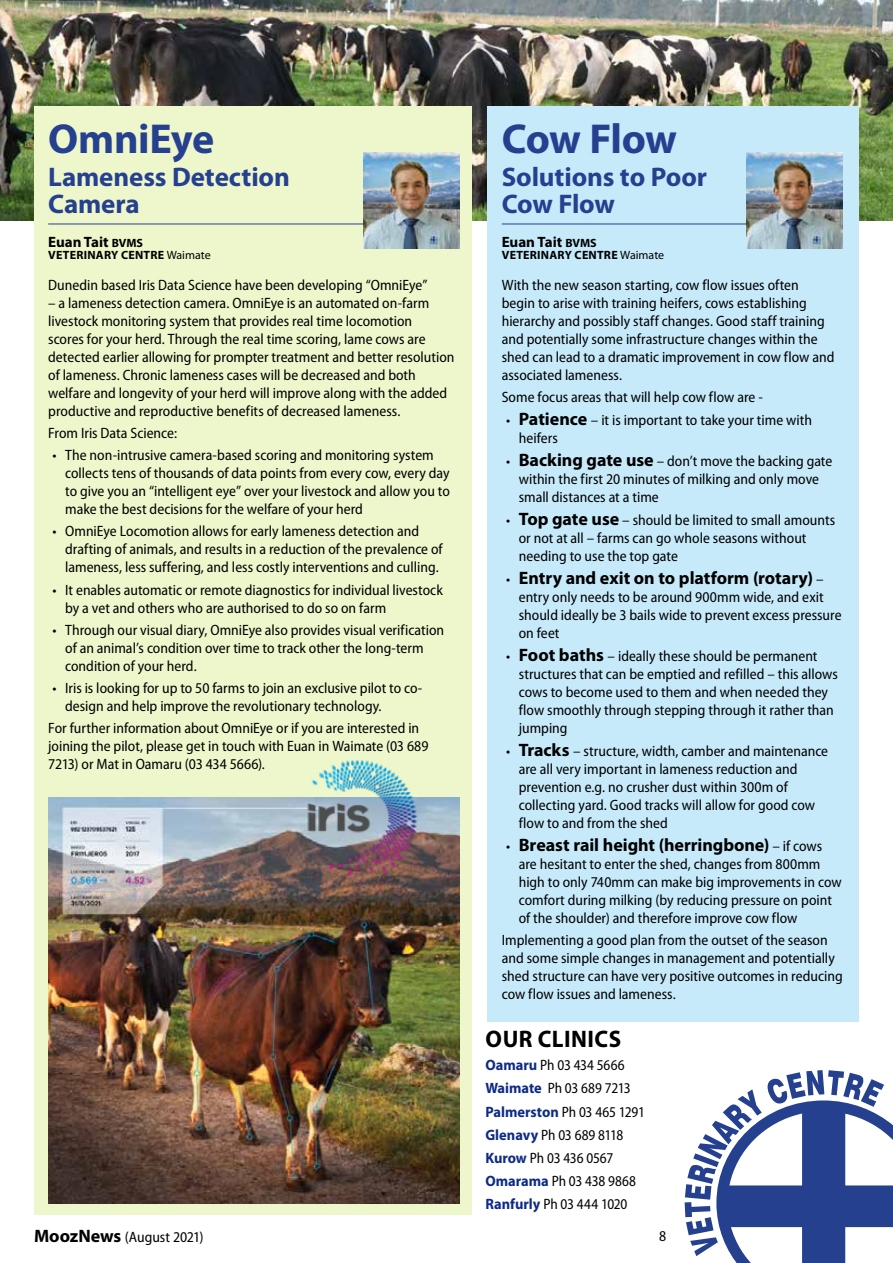
<style>
.page{position:relative;width:893px;height:1263px;background:#fff}
.page>*{position:absolute;margin:0;border:0;box-sizing:border-box;transform-origin:0 0}
.t1{font:700 42px "Myriad Pro";letter-spacing:-.02em;color:#25408f}
.t2{font:700 27px/27px "Myriad Pro";letter-spacing:-.005em;color:#25408f}
.t3{font:700 24px "Myriad Pro";letter-spacing:.02em;color:#000;scale:.96 1}
.t4{font:700 18px "Myriad Pro";letter-spacing:-.005em;color:#000}
.t5{font:semi-condensed 15px/18px "Myriad Pro";color:#000}
.t6{font:semi-condensed 15px/23.1px "Myriad Pro";color:#000;scale:.96 1}
.t7{font:700 15px "Myriad Pro";color:#000}
.t8{font:700 12px "Myriad Pro";letter-spacing:.02em;color:#000}
.s1{font-size:12px}
.s2{font-weight:400}
.s3{font-weight:700;font-stretch:normal;font-size:18px}
.s4{font-weight:400;font-stretch:semi-condensed;font-size:15px}
.s5{font-weight:700;font-stretch:normal;color:#0d2b87}
</style>
<div class="page">
<img style="left:0;top:0;width:893px;height:221px">
<div style="left:34px;top:106px;width:438px;height:1109px;background:#eef6cc"></div>
<div style="left:488px;top:106px;width:371px;height:915px;background:#c7eafb"></div>
<svg style="left:685px;top:1070px;width:208px;height:193px"></svg>
<hr style="left:48px;top:224px;width:364px;height:1px;background:#25408f">
<hr style="left:502px;top:224px;width:284px;height:1px;background:#25408f">
<img style="left:363px;top:153px;width:96px;height:96px">
<img style="left:747px;top:153px;width:96px;height:96px">
<img style="left:48px;top:797px;width:411px;height:406px">
<img style="left:302px;top:760px;width:121px;height:118px">
<h1 class="t1" style="left:48px;top:111px;width:168px">OmniEye</h1>
<h2 class="t2" style="left:48px;top:163px;width:243px">Lameness Detection<br>Camera</h2>
<p class="t7" style="left:48px;top:232px;width:96px">Euan Tait <span class="s1">BVMS</span></p>
<p class="t8" style="left:48px;top:247px;width:164px">VETERINARY CENTRE <span class="s2">Waimate</span></p>
<p class="t5" style="left:48px;top:276px;width:381px">Dunedin based Iris Data Science have been developing “OmniEye”</p>
<p class="t5" style="left:48px;top:294px;width:408px">– a lameness detection camera. OmniEye is an automated on-farm livestock monitoring system that provides real time locomotion<br>scores for your herd. Through the real time scoring, lame cows are detected earlier allowing for prompter treatment and better resolution of lameness. Chronic lameness cases will be decreased and both welfare and longevity of your herd will improve along with the added productive and reproductive benefits of decreased lameness.</p>
<p class="t5" style="left:48px;top:424px;width:130px">From Iris Data Science:</p>
<p class="t5" style="left:65px;top:446px;width:386px;text-indent:-13px">• The non-intrusive camera-based scoring and monitoring system collects tens of thousands of data points from every cow, every day to give you an “intelligent eye” over your livestock and allow you to make the best decisions for the welfare of your herd</p>
<p class="t5" style="left:65px;top:523px;width:379px;text-indent:-13px">• OmniEye Locomotion allows for early lameness detection and drafting of animals, and results in a reduction of the prevalence of lameness, less suffering, and less costly interventions and culling.</p>
<p class="t5" style="left:65px;top:581px;width:379px;text-indent:-13px">• It enables automatic or remote diagnostics for individual livestock by a vet and others who are authorised to do so on farm</p>
<p class="t5" style="left:65px;top:621px;width:380px;text-indent:-13px">• Through our visual diary, OmniEye also provides visual verification of an animal’s condition over time to track other the long-term condition of your herd.</p>
<p class="t5" style="left:65px;top:679px;width:359px;text-indent:-13px">• Iris is looking for up to 50 farms to join an exclusive pilot to co&shy;design and help improve the revolutionary technology.</p>
<p class="t5" style="left:48px;top:720px;width:382px">For further information about OmniEye or if you are interested in joining the pilot, please get in touch with Euan in Waimate (03 689<br>7213) or Mat in Oamaru (03 434 5666).</p>
<h1 class="t1" style="left:502px;top:111px;width:177px">Cow Flow</h1>
<h2 class="t2" style="left:502px;top:163px;width:207px">Solutions to Poor<br>Cow Flow</h2>
<p class="t7" style="left:502px;top:232px;width:96px">Euan Tait <span class="s1">BVMS</span></p>
<p class="t8" style="left:502px;top:247px;width:164px">VETERINARY CENTRE <span class="s2">Waimate</span></p>
<p class="t5" style="left:502px;top:276px;width:334px">With the new season starting, cow flow issues often begin to arise with training heifers, cows establishing hierarchy and possibly staff changes. Good staff training and potentially some infrastructure changes within the shed can lead to a dramatic improvement in cow flow and associated lameness.</p>
<p class="t5" style="left:502px;top:388px;width:263px">Some focus areas that will help cow flow are -</p>
<p class="t5" style="left:519px;top:411px;width:295px;text-indent:-13px">• <span class="s3">Patience</span> – it is important to take your time with heifers</p>
<p class="t5" style="left:519px;top:452px;width:315px;text-indent:-13px">• <span class="s3">Backing gate use</span> – don’t move the backing gate within the first 20 minutes of milking and only move small distances at a time</p>
<p class="t5" style="left:519px;top:511px;width:318px;text-indent:-13px">• <span class="s3">Top gate use</span> – should be limited to small amounts or not at all – farms can go whole seasons without needing to use the top gate</p>
<p class="t4" style="left:506px;top:566px;width:319px"><span class="s4">•</span> Entry and exit on to platform (rotary) <span class="s4">–</span></p>
<p class="t5" style="left:519px;top:588px;width:324px">entry only needs to be around 900mm wide, and exit should ideally be 3 bails wide to prevent excess pressure on feet</p>
<p class="t5" style="left:519px;top:647px;width:321px;text-indent:-13px">• <span class="s3">Foot baths</span> – ideally these should be permanent structures that can be emptied and refilled – this allows cows to become used to them and when needed they flow smoothly through stepping through it rather than jumping</p>
<p class="t5" style="left:519px;top:742px;width:311px;text-indent:-13px">• <span class="s3">Tracks</span> – structure, width, camber and maintenance are all very important in lameness reduction and prevention e.g. no crusher dust within 300m of collecting yard. Good tracks will allow for good cow flow to and from the shed</p>
<p class="t4" style="left:506px;top:833px;width:318px"><span class="s4">•</span> Breast rail height (herringbone) <span class="s4">– if cows</span></p>
<p class="t5" style="left:519px;top:855px;width:324px">are hesitant to enter the shed, changes from 800mm high to only 740mm can make big improvements in cow comfort during milking (by reducing pressure on point of the shoulder) and therefore improve cow flow</p>
<p class="t5" style="left:502px;top:931px;width:342px">Implementing a good plan from the outset of the season and some simple changes in management and potentially shed structure can have very positive outcomes in reducing cow flow issues and lameness.</p>
<h3 class="t3" style="left:486px;top:1023px;width:143px">OUR CLINICS</h3>
<p class="t6" style="left:485px;top:1054px;width:168px"><span class="s5">Oamaru</span> Ph 03 434 5666<br><span class="s5">Waimate</span> Ph 03 689 7213<br><span class="s5">Palmerston</span> Ph 03 465 1291<br><span class="s5">Glenavy</span> Ph 03 689 8118<br><span class="s5">Kurow</span> Ph 03 436 0567<br><span class="s5">Omarama</span> Ph 03 438 9868<br><span class="s5">Ranfurly</span> Ph 03 444 1020</p>
<p class="t5" style="left:34px;top:1228px;width:171px"><span class="s3">MoozNews</span> (August 2021)</p>
<p class="t5" style="left:659px;top:1227px;width:9px">8</p>
</div>
